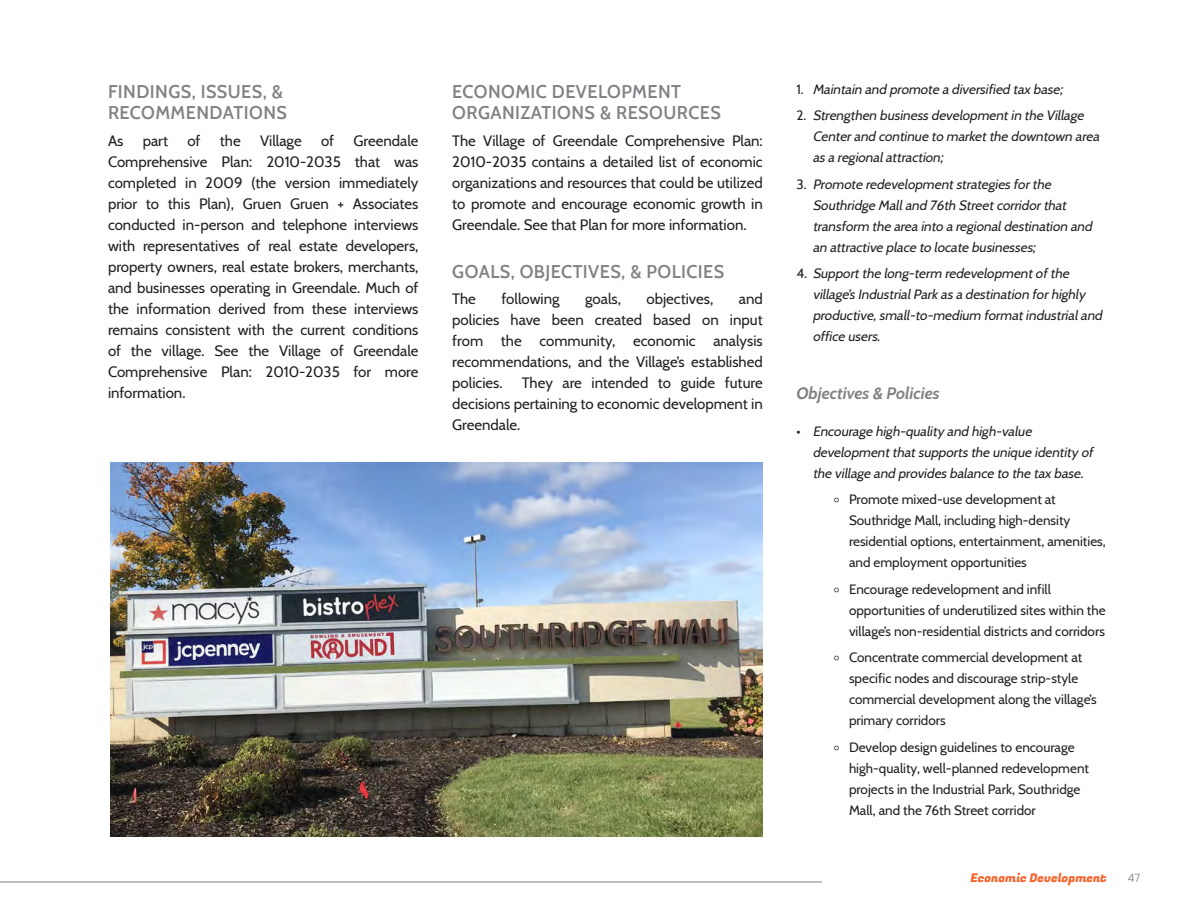
<style>
.page{position:relative;width:1188px;height:918px;background:#fff}
.page>*{position:absolute;margin:0;border:0;box-sizing:border-box;transform-origin:0 0}
.Header_2{font:600 18px/21px "Cabin";letter-spacing:.025em;color:#808285}
.Body_Text{font:italic 700 16.5px "Cabin";color:#808285}
.Body_Text-2{font:15px/21px "Cabin";color:#231f20;text-align:justify}
.t1{font:italic 13.5px/21px "Cabin";color:#231f20}
.t2{font:13.5px/21px "Cabin";color:#231f20}
.t3{font:12px "Fugaz One";color:#f7632b}
.t4{font:12px "Didact Gothic";color:#808285}
.s1{font-style:normal}
.s2{font-family:"Lucida Sans Unicode"}
</style>
<div class="page">
<hr style="left:0;top:882px;width:822px;height:1px;background:#808285">
<img style="left:111px;top:462px;width:652px;height:375px">
<p class="Header_2" style="left:108px;top:80px;width:180px">FINDINGS, ISSUES, &amp;<br>RECOMMENDATIONS</p>
<p class="Body_Text-2" style="left:108px;top:129px;width:17px">As</p>
<p class="Body_Text-2" style="left:143px;top:129px;width:27px">part</p>
<p class="Body_Text-2" style="left:187px;top:129px;width:15px">of</p>
<p class="Body_Text-2" style="left:220px;top:129px;width:22px">the</p>
<p class="Body_Text-2" style="left:260px;top:129px;width:43px">Village</p>
<p class="Body_Text-2" style="left:321px;top:129px;width:15px">of</p>
<p class="Body_Text-2" style="left:108px;top:129px;width:312px;text-indent:246px">Greendale Comprehensive Plan: 2010-2035 that was completed in 2009 (the version immediately prior to this Plan), Gruen Gruen + Associates conducted in-person and telephone interviews with representatives of real estate developers, property owners, real estate brokers, merchants, and businesses operating in Greendale. Much of the information derived from these interviews remains consistent with the current conditions of the village. See the Village of Greendale Comprehensive Plan: 2010-2035 for more information.</p>
<p class="Header_2" style="left:452px;top:80px;width:270px">ECONOMIC DEVELOPMENT<br>ORGANIZATIONS &amp; RESOURCES</p>
<p class="Body_Text-2" style="left:452px;top:129px;width:312px">The Village of Greendale Comprehensive Plan:<br>2010-2035 contains a detailed list of economic organizations and resources that could be utilized to promote and encourage economic growth in Greendale. See that Plan for more information.</p>
<p class="Header_2" style="left:452px;top:260px;width:274px">GOALS, OBJECTIVES, &amp; POLICIES</p>
<p class="Body_Text-2" style="left:452px;top:287px;width:25px">The</p>
<p class="Body_Text-2" style="left:501px;top:287px;width:60px">following</p>
<p class="Body_Text-2" style="left:585px;top:287px;width:37px">goals,</p>
<p class="Body_Text-2" style="left:646px;top:287px;width:68px">objectives,</p>
<p class="Body_Text-2" style="left:452px;top:287px;width:312px;text-indent:287px">and policies have been created based on input from the community, economic analysis recommendations, and the Village’s established policies.</p>
<p class="Body_Text-2" style="left:452px;top:371px;width:312px;text-indent:69px">They are intended to guide future decisions pertaining to economic development in Greendale.</p>
<p class="t1" style="left:796px;top:78px;width:271px"><span class="s1">1 .</span> Maintain and promote a diversified tax base;</p>
<p class="t1" style="left:813px;top:104px;width:291px;text-indent:-16px"><span class="s1">2 .</span> Strengthen businessdevelopmentin the Village<br>Centerand continue to marketthe downtown area asa regionalattraction;</p>
<p class="t1" style="left:813px;top:173px;width:284px;text-indent:-16px"><span class="s1">3 .</span> Promote redevelopmentstrategiesforthe Southridge Malland 76th Streetcorridorthat transform the area into a regionaldestination and an attractive place to locate businesses;</p>
<p class="t1" style="left:813px;top:262px;width:294px;text-indent:-16px"><span class="s1">4 .</span> Supportthe long-term redevelopmentofthe village’sIndustrialParkasa destination forhighly productive,small-to-medium formatindustrialand office users.</p>
<p class="Body_Text" style="left:796px;top:380px;width:145px">Objectives &amp; Policies</p>
<p class="t1" style="left:813px;top:420px;width:285px;text-indent:-16px"><span class="s1">•</span> Encourage high-quality and high-value developmentthatsupportsthe unique identity of the village and providesbalance to the tax base.</p>
<p class="t2" style="left:849px;top:488px;width:258px;text-indent:-16px"><span class="s2">◦</span> Promote mixed-use development at Southridge Mall, including high-density residential options, entertainment, amenities, and employment opportunities</p>
<p class="t2" style="left:849px;top:578px;width:258px;text-indent:-16px"><span class="s2">◦</span> Encourage redevelopment and infill opportunities of underutilized sites within the village’s non-residential districts and corridors</p>
<p class="t2" style="left:849px;top:646px;width:249px;text-indent:-16px"><span class="s2">◦</span> Concentrate commercial development at specific nodes and discourage strip-style commercial development along the village’s primary corridors</p>
<p class="t2" style="left:849px;top:735px;width:242px;text-indent:-16px"><span class="s2">◦</span> Develop design guidelines to encourage high-quality, well-planned redevelopment projects in the Industrial Park, Southridge Mall, and the 76th Street corridor</p>
<p class="t3" style="left:971px;top:870px;width:138px">Economic Development</p>
<p class="t4" style="left:1128px;top:869px;width:14px">47</p>
</div>
